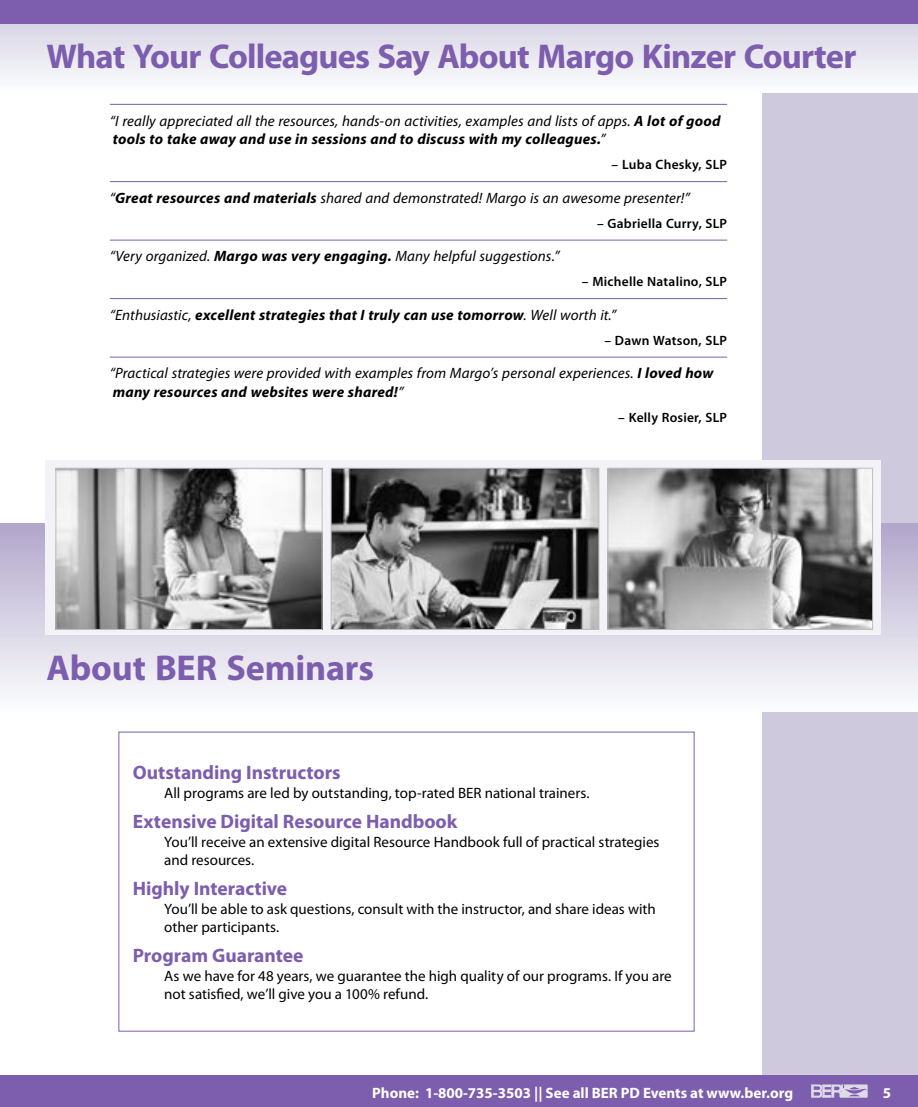
<style>
.page{position:relative;width:918px;height:1107px;background:#fff}
.page>*{position:absolute;margin:0;border:0;box-sizing:border-box;transform-origin:0 0}
.t1{font:700 36px "Myriad Pro";letter-spacing:-.005em;color:#7d5dad}
.t2{font:700 34.5px "Myriad Pro";letter-spacing:-.025em;color:#7d5dad}
.t3{font:700 19.5px "Myriad Pro";color:#7d5dad}
.t4{font:italic 15px/18.8px "Myriad Pro";letter-spacing:.01em;color:#000}
.t5{font:15px/18px "Myriad Pro";color:#000}
.t6{font:italic 700 15px "Myriad Pro";letter-spacing:.015em;color:#000}
.t7{font:700 15px "Myriad Pro";color:#fff}
.t8{font:600 13.5px "Myriad Pro";letter-spacing:.015em;color:#000}
.s1{font-weight:700}
.s2{font-weight:400}
</style>
<div class="page">
<div style="left:763px;top:0;width:155px;height:1107px;background:#cfc9de"></div>
<div style="left:0;top:1076px;width:918px;height:31px;background:#7d5dad"></div>
<svg style="left:811px;top:1084px;width:57px;height:14px"></svg>
<svg style="left:0;top:24px;width:918px;height:68px"></svg>
<div style="left:0;top:0;width:918px;height:24px;background:#7d5dad"></div>
<hr style="left:110px;top:104px;width:617px;height:1px;background:#7d5dad">
<hr style="left:110px;top:181px;width:617px;height:1px;background:#7d5dad">
<hr style="left:110px;top:240px;width:617px;height:1px;background:#7d5dad">
<hr style="left:110px;top:298px;width:617px;height:1px;background:#7d5dad">
<hr style="left:110px;top:357px;width:617px;height:1px;background:#7d5dad">
<div style="left:0;top:524px;width:918px;height:187px;background:linear-gradient(to bottom,#b3a8cb,#fbfdfd)"></div>
<div style="left:118px;top:732px;width:576px;height:300px;border:1px solid #7d5dad"></div>
<div style="left:45px;top:460px;width:835px;height:175px;background:#f2f2f7"></div>
<img style="left:58px;top:470px;width:262px;height:158px">
<div style="left:56px;top:468px;width:266px;height:162px;border:1px solid #bcbec0"></div>
<img style="left:333px;top:470px;width:264px;height:158px">
<div style="left:331px;top:468px;width:268px;height:162px;border:1px solid #bcbec0"></div>
<img style="left:610px;top:470px;width:261px;height:158px">
<div style="left:608px;top:468px;width:265px;height:162px;border:1px solid #bcbec0"></div>
<h2 class="t2" style="left:46px;top:33px;width:811px">What Your Colleagues Say About Margo Kinzer Courter</h2>
<p class="t4" style="left:110px;top:111px;width:612px">“I really appreciated all the resources, hands-on activities, examples and lists of apps. <span class="s1">A lot of good tools to take away and use in sessions and to discuss with my colleagues.</span>”</p>
<p class="t8" style="left:612px;top:156px;width:117px">– Luba Chesky, SLP</p>
<p class="t4" style="left:110px;top:188px;width:582px">“<span class="s1">Great resources and materials</span> shared and demonstrated! Margo is an awesome presenter!”</p>
<p class="t8" style="left:597px;top:214px;width:132px">– Gabriella Curry, SLP</p>
<p class="t4" style="left:110px;top:247px;width:451px">“Very organized. <span class="s1">Margo was very engaging.</span> Many helpful suggestions.”</p>
<p class="t8" style="left:582px;top:273px;width:147px">– Michelle Natalino, SLP</p>
<p class="t6" style="left:110px;top:305px;width:508px"><span class="s2">“Enthusiastic,</span> excellent strategies that I truly can use tomorrow<span class="s2">. Well worth it.”</span></p>
<p class="t8" style="left:604px;top:331px;width:124px">– Dawn Watson, SLP</p>
<p class="t4" style="left:110px;top:364px;width:605px">“Practical strategies were provided with examples from Margo’s personal experiences. <span class="s1">I loved how many resources and websites were shared!</span>”</p>
<p class="t8" style="left:618px;top:409px;width:110px">– Kelly Rosier, SLP</p>
<h1 class="t1" style="left:46px;top:644px;width:329px">About BER Seminars</h1>
<h3 class="t3" style="left:133px;top:760px;width:209px">Outstanding Instructors</h3>
<p class="t5" style="left:164px;top:784px;width:427px">All programs are led by outstanding, top-rated BER national trainers.</p>
<h3 class="t3" style="left:133px;top:808px;width:326px">Extensive Digital Resource Handbook</h3>
<p class="t5" style="left:164px;top:833px;width:497px">You’ll receive an extensive digital Resource Handbook full of practical strategies and resources.</p>
<h3 class="t3" style="left:133px;top:875px;width:156px">Highly Interactive</h3>
<p class="t5" style="left:164px;top:900px;width:493px">You’ll be able to ask questions, consult with the instructor, and share ideas with other participants.</p>
<h3 class="t3" style="left:133px;top:942px;width:172px">Program Guarantee</h3>
<p class="t5" style="left:164px;top:967px;width:509px">As we have for 48 years, we guarantee the high quality of our programs. If you are not satisfied, we’ll give you a 100% refund.</p>
<p class="t7" style="left:372px;top:1083px;width:422px">Phone: 1-800-735-3503 || See all BER PD Events at www.ber.org</p>
<p class="t7" style="left:883px;top:1083px;width:10px">5</p>
</div>
